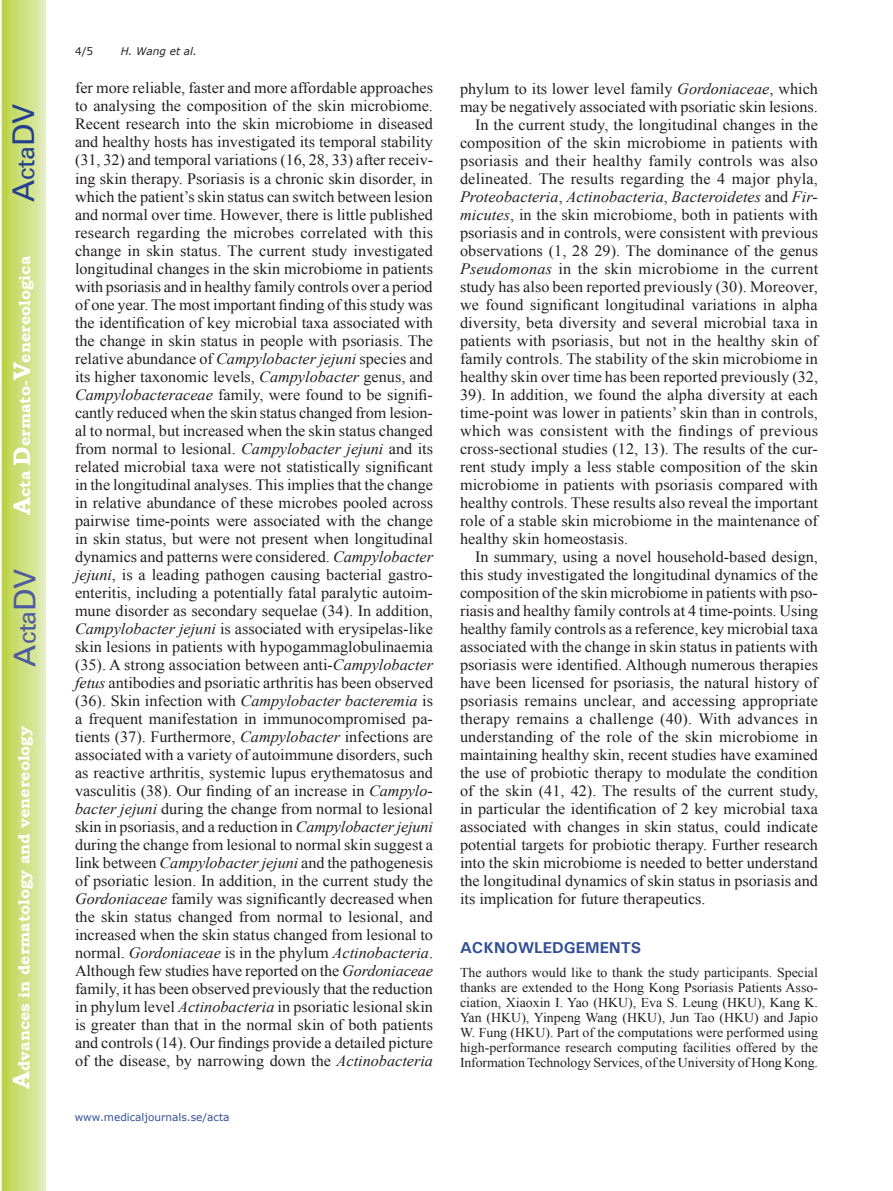
<style>
.page{position:relative;width:893px;height:1191px;background:#fff}
.page>*{position:absolute;margin:0;border:0;box-sizing:border-box;transform-origin:0 0}
.t1{font:30px "Univers";color:#4d5a9e}
.t2{font:30px "Univers";color:#253f8e}
.t3{font:15.75px/18px "Times New Roman";color:#231f20;text-align:justify}
.t4{font:700 15.75px "Bookman Old Style";color:#fff}
.t5{font:italic 15.75px "Times New Roman";letter-spacing:.005em;color:#231f20}
.t6{font:15.75px "Times New Roman";letter-spacing:.02em;color:#231f20}
.t7{font:700 15.75px "Univers";color:#324f95}
.t8{font:13.5px/15px "Times New Roman";letter-spacing:-.01em;color:#231f20;text-align:justify}
.t9{font:10.5px "Verdana";color:#324f95}
.t10{font:italic 10.5px "Verdana";color:#231f20}
.t11{font:10.5px "Verdana";color:#231f20}
.s1{font-size:24px}
.s2{font-style:italic}
.s3{font-style:normal}
</style>
<div class="page">
<svg style="left:1px;top:0;width:45px;height:1191px;background:#cfe084"></svg>
<h1 class="t2" style="left:6px;top:202px;width:100px;rotate:-90deg">A<span class="s1">cta</span>DV</h1>
<p class="t4" style="left:15px;top:515px;width:260px;rotate:-90deg"><span class="s1">A</span>cta <span class="s1">D</span>ermato-<span class="s1">V</span>enereologica</p>
<h1 class="t1" style="left:7px;top:666px;width:100px;rotate:-90deg">A<span class="s1">cta</span>DV</h1>
<p class="t4" style="left:15px;top:1088px;width:364px;rotate:-90deg"><span class="s1">A</span>dvances in dermatology and venereology</p>
<p class="t11" style="left:75px;top:44px;width:20px">4/5</p>
<p class="t10" style="left:121px;top:44px;width:78px">H. Wang et al.</p>
<p class="t3" style="left:75px;top:79px;width:360px">fer more reliable, faster and more affordable approaches to analysing the composition of the skin microbiome.<br>Recent research into the skin microbiome in diseased and healthy hosts has investigated its temporal stability (31, 32) and temporal variations (16, 28, 33) after receiv&shy;ing skin therapy. Psoriasis is a chronic skin disorder, in which the patient’s skin status can switch between lesion and normal over time. However, there is little published research regarding the microbes correlated with this change in skin status. The current study investigated longitudinal changes in the skin microbiome in patients with psoriasis and in healthy family controls over a period of one year. The most important finding of this study was the identification of key microbial taxa associated with the change in skin status in people with psoriasis. The relative abundance of <span class="s2">Campylobacter jejuni</span> species and its higher taxonomic levels, <span class="s2">Campylobacter</span> genus, and <span class="s2">Campylobacteraceae</span> family, were found to be signifi&shy;cantly reduced when the skin status changed from lesion&shy;al to normal, but increased when the skin status changed from normal to lesional. <span class="s2">Campylobacter jejuni</span> and its related microbial taxa were not statistically significant in the longitudinal analyses. This implies that the change in relative abundance of these microbes pooled across pairwise time-points were associated with the change in skin status, but were not present when longitudinal dynamics and patterns were considered. <span class="s2">Campylobacter jejuni</span>, is a leading pathogen causing bacterial gastro&shy;enteritis, including a potentially fatal paralytic autoim&shy;mune disorder as secondary sequelae (34). In addition, <span class="s2">Campylobacter jejuni</span> is associated with erysipelas-like skin lesions in patients with hypogammaglobulinaemia (35). A strong association between anti-<span class="s2">Campylobacter fetus</span> antibodies and psoriatic arthritis has been observed (36). Skin infection with <span class="s2">Campylobacter bacteremia</span> is a frequent manifestation in immunocompromised pa&shy;tients (37). Furthermore, <span class="s2">Campylobacter</span> infections are associated with a variety of autoimmune disorders, such as reactive arthritis, systemic lupus erythematosus and vasculitis (38). Our finding of an increase in <span class="s2">Campylo&shy;bacter jejuni</span> during the change from normal to lesional skin in psoriasis, and a reduction in <span class="s2">Campylobacter jejuni </span>during the change from lesional to normal skin suggest a link between <span class="s2">Campylobacter jejuni</span> and the pathogenesis of psoriatic lesion. In addition, in the current study the <span class="s2">Gordoniaceae</span> family was significantly decreased when the skin status changed from normal to lesional, and increased when the skin status changed from lesional to normal. <span class="s2">Gordoniaceae</span> is in the phylum <span class="s2">Actinobacteria</span>.<br>Although few studies have reported on the <span class="s2">Gordoniaceae </span>family, it has been observed previously that the reduction in phylum level <span class="s2">Actinobacteria</span> in psoriatic lesional skin is greater than that in the normal skin of both patients and controls (14). Our findings provide a detailed picture of the disease, by narrowing down the <span class="s2">Actinobacteria</span></p>
<p class="t3" style="left:460px;top:79px;width:359px">phylum to its lower level family <span class="s2">Gordoniaceae</span>, which</p>
<p class="t3" style="left:460px;top:97px;width:359px">may be negatively associated with psoriatic skin lesions.</p>
<p class="t3" style="left:475px;top:115px;width:345px">In the current study, the longitudinal changes in the</p>
<p class="t3" style="left:460px;top:133px;width:360px">composition of the skin microbiome in patients with</p>
<p class="t3" style="left:460px;top:151px;width:359px">psoriasis and their healthy family controls was also</p>
<p class="t3" style="left:460px;top:169px;width:359px">delineated. The results regarding the 4 major phyla,</p>
<p class="t5" style="left:460px;top:185px;width:359px">Proteobacteria<span class="s3">,</span> Actinobacteria<span class="s3">,</span> Bacteroidetes <span class="s3">and</span> Fir-</p>
<p class="t3" style="left:460px;top:205px;width:360px"><span class="s2">micutes</span>, in the skin microbiome, both in patients with</p>
<p class="t3" style="left:460px;top:223px;width:360px">psoriasis and in controls, were consistent with previous</p>
<p class="t3" style="left:460px;top:241px;width:359px">observations (1, 28 29). The dominance of the genus</p>
<p class="t3" style="left:460px;top:259px;width:360px"><span class="s2">Pseudomonas</span> in the skin microbiome in the current</p>
<p class="t3" style="left:460px;top:277px;width:359px">study has also been reported previously (30). Moreover,</p>
<p class="t3" style="left:460px;top:295px;width:359px">we found significant longitudinal variations in alpha</p>
<p class="t3" style="left:460px;top:313px;width:359px">diversity, beta diversity and several microbial taxa in</p>
<p class="t3" style="left:460px;top:331px;width:359px">patients with psoriasis, but not in the healthy skin of</p>
<p class="t3" style="left:460px;top:349px;width:359px">family controls. The stability of the skin microbiome in</p>
<p class="t3" style="left:460px;top:367px;width:360px">healthy skin over time has been reported previously (32,</p>
<p class="t3" style="left:460px;top:385px;width:359px">39). In addition, we found the alpha diversity at each</p>
<p class="t3" style="left:460px;top:403px;width:359px">time-point was lower in patients’ skin than in controls,</p>
<p class="t6" style="left:460px;top:420px;width:360px">which was consistent with the findings of previous</p>
<p class="t3" style="left:460px;top:439px;width:359px">cross-sectional studies (12, 13). The results of the cur-</p>
<p class="t3" style="left:460px;top:457px;width:359px">rent study imply a less stable composition of the skin</p>
<p class="t3" style="left:460px;top:475px;width:360px">microbiome in patients with psoriasis compared with</p>
<p class="t3" style="left:460px;top:493px;width:359px">healthy controls. These results also reveal the important</p>
<p class="t3" style="left:460px;top:511px;width:359px">role of a stable skin microbiome in the maintenance of</p>
<p class="t3" style="left:460px;top:529px;width:170px">healthy skin homeostasis.</p>
<p class="t3" style="left:475px;top:547px;width:344px">In summary, using a novel household-based design,</p>
<p class="t3" style="left:460px;top:565px;width:360px">this study investigated the longitudinal dynamics of the</p>
<p class="t3" style="left:460px;top:583px;width:359px">composition of the skin microbiome in patients with pso-</p>
<p class="t3" style="left:460px;top:601px;width:360px">riasis and healthy family controls at 4 time-points. Using</p>
<p class="t3" style="left:460px;top:619px;width:359px">healthy family controls as a reference, key microbial taxa</p>
<p class="t3" style="left:460px;top:637px;width:360px">associated with the change in skin status in patients with</p>
<p class="t3" style="left:460px;top:655px;width:359px">psoriasis were identified. Although numerous therapies</p>
<p class="t3" style="left:460px;top:673px;width:359px">have been licensed for psoriasis, the natural history of</p>
<p class="t3" style="left:460px;top:691px;width:360px">psoriasis remains unclear, and accessing appropriate</p>
<p class="t3" style="left:460px;top:709px;width:359px">therapy remains a challenge (40). With advances in</p>
<p class="t3" style="left:460px;top:727px;width:359px">understanding of the role of the skin microbiome in</p>
<p class="t3" style="left:460px;top:745px;width:360px">maintaining healthy skin, recent studies have examined</p>
<p class="t3" style="left:460px;top:763px;width:359px">the use of probiotic therapy to modulate the condition</p>
<p class="t3" style="left:460px;top:781px;width:360px">of the skin (41, 42). The results of the current study,</p>
<p class="t3" style="left:460px;top:799px;width:360px">in particular the identification of 2 key microbial taxa</p>
<p class="t3" style="left:460px;top:817px;width:359px">associated with changes in skin status, could indicate</p>
<p class="t3" style="left:460px;top:835px;width:360px">potential targets for probiotic therapy. Further research</p>
<p class="t3" style="left:460px;top:853px;width:359px">into the skin microbiome is needed to better understand</p>
<p class="t3" style="left:460px;top:871px;width:360px">the longitudinal dynamics of skin status in psoriasis and</p>
<p class="t3" style="left:460px;top:889px;width:247px">its implication for future therapeutics.</p>
<p class="t7" style="left:460px;top:937px;width:183px">ACKNOWLEDGEMENTS</p>
<p class="t8" style="left:460px;top:964px;width:360px">The authors would like to thank the study participants. Special thanks are extended to the Hong Kong Psoriasis Patients Asso&shy;ciation, Xiaoxin I. Yao (HKU), Eva S. Leung (HKU), Kang K.<br>Yan (HKU), Yinpeng Wang (HKU), Jun Tao (HKU) and Japio W. Fung (HKU). Part of the computations were performed using high-performance research computing facilities offered by the Information Technology Services, of the University of Hong Kong.</p>
<p class="t9" style="left:75px;top:1110px;width:156px">www.medicaljournals.se/acta</p>
</div>
